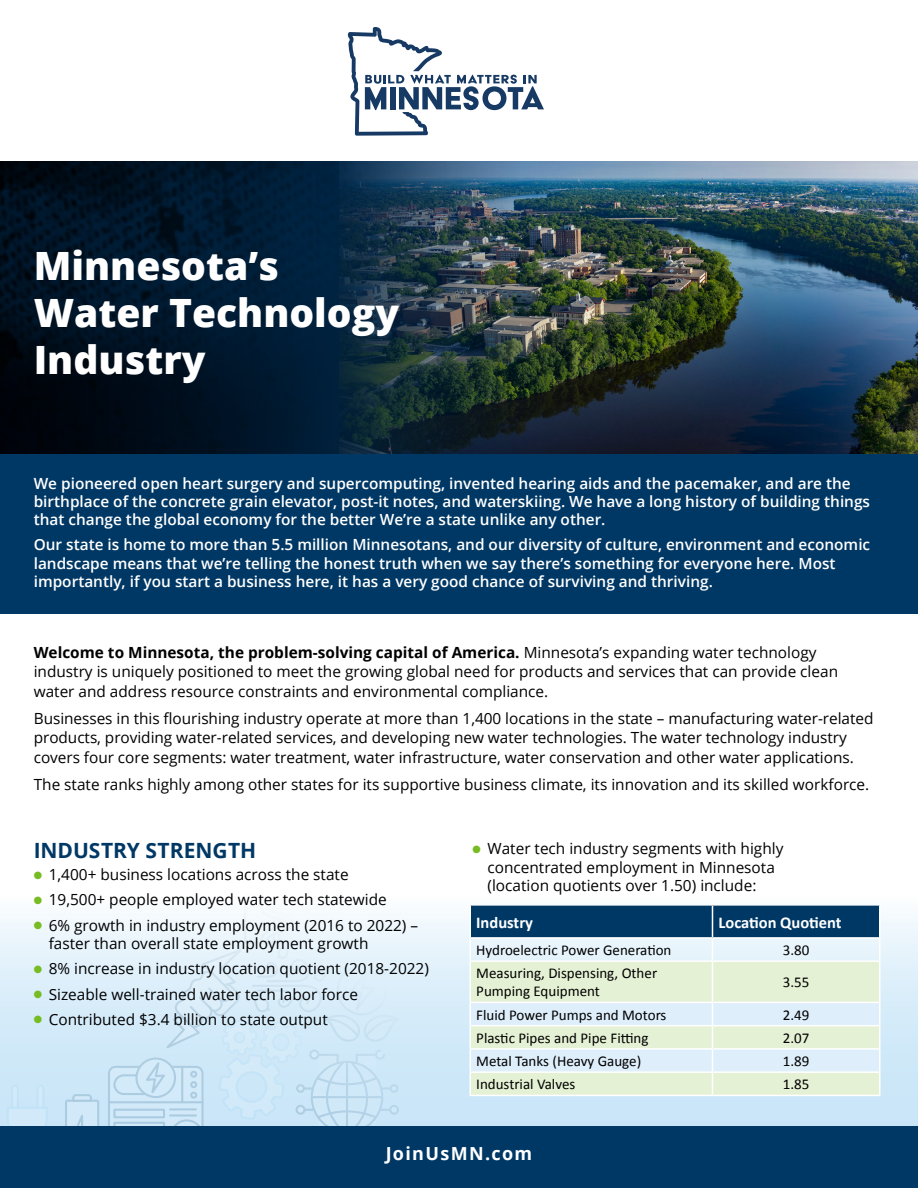
<style>
.page{position:relative;width:918px;height:1188px;background:#fff}
.page>*{position:absolute;margin:0;border:0;box-sizing:border-box;transform-origin:0 0}
.header_1{font:800 39px/46.8px "Open Sans";color:#fff}
.subhead_2{font:700 21px "Open Sans";letter-spacing:.005em;color:#003865}
.Paragraph_Style_1{font:700 18px "Open Sans";letter-spacing:.075em;color:#fff}
.table_header{font:700 16.5px "Calibri";color:#fff}
.body_text{font:15.3px/19.8px "Open Sans";color:#000}
.intro_text{font:600 15.3px/18.5px "Open Sans";color:#fff}
.TABLE_TEXT{font:15px/18px "Calibri";color:#000}
.s1{font-weight:700}
.s2{color:#76bc22}
</style>
<div class="page">
<svg style="left:0;top:916px;width:918px;height:211px;background:#d3e9f7"></svg>
<svg style="left:65px;top:1093px;width:34px;height:34px"></svg>
<svg style="left:6px;top:1083px;width:43px;height:44px;background:#c7e2f4"></svg>
<svg style="left:107px;top:905px;width:300px;height:222px;background:#d7ebf7"></svg>
<div style="left:0;top:161px;width:918px;height:453px;background:#003865"></div>
<img style="left:519px;top:161px;width:399px;height:292px">
<img style="left:0;top:161px;width:519px;height:292px">
<svg style="left:348px;top:27px;width:196px;height:109px"></svg>
<div style="left:0;top:1127px;width:918px;height:61px;background:#003865"></div>
<div style="left:471px;top:962px;width:408px;height:40px;background:#e5f1d4"></div>
<svg style="left:470px;top:905px;width:410px;height:55px;background:#6589a6"></svg>
<hr style="left:470px;top:960px;width:242px;height:2px;background:#fff">
<hr style="left:470px;top:962px;width:1px;height:40px;background:#fff">
<hr style="left:712px;top:960px;width:168px;height:2px;background:#fff">
<hr style="left:712px;top:962px;width:1px;height:40px;background:#fff">
<hr style="left:879px;top:962px;width:1px;height:40px;background:#fff">
<svg style="left:470px;top:1002px;width:410px;height:93px;background:#e3f0e8"></svg>
<hr style="left:470px;top:1095px;width:242px;height:1px;background:#fff">
<hr style="left:712px;top:1095px;width:168px;height:1px;background:#fff">
<h1 class="header_1" style="left:34px;top:241px;width:367px">Minnesota’s<br>Water Technology<br>Industry</h1>
<p class="intro_text" style="left:34px;top:473px;width:838px">We pioneered open heart surgery and supercomputing, invented hearing aids and the pacemaker, and are the birthplace of the concrete grain elevator, post-it notes, and waterskiing. We have a long history of building things that change the global economy for the better We’re a state unlike any other.</p>
<p class="intro_text" style="left:34px;top:535px;width:838px">Our state is home to more than 5.5 million Minnesotans, and our diversity of culture, environment and economic landscape means that we’re telling the honest truth when we say there’s something for everyone here. Most importantly, if you start a business here, it has a very good chance of surviving and thriving.</p>
<p class="body_text" style="left:34px;top:642px;width:806px"><span class="s1">Welcome to Minnesota, the problem-solving capital of America.</span> Minnesota’s expanding water technology industry is uniquely positioned to meet the growing global need for products and services that can provide clean water and address resource constraints and environmental compliance.</p>
<p class="body_text" style="left:34px;top:708px;width:841px">Businesses in this flourishing industry operate at more than 1,400 locations in the state – manufacturing water-related products, providing water-related services, and developing new water technologies. The water technology industry covers four core segments: water treatment, water infrastructure, water conservation and other water applications.</p>
<p class="body_text" style="left:34px;top:774px;width:837px">The state ranks highly among other states for its supportive business climate, its innovation and its skilled workforce.</p>
<h2 class="subhead_2" style="left:34px;top:836px;width:224px">INDUSTRY STRENGTH</h2>
<p class="body_text" style="left:34px;top:864px;width:316px"><span class="s2">●</span> 1,400+ business locations across the state</p>
<p class="body_text" style="left:34px;top:890px;width:355px"><span class="s2">●</span> 19,500+ people employed water tech statewide</p>
<p class="body_text" style="left:49px;top:915px;width:371px;line-height:18.5px;text-indent:-15px"><span class="s2">●</span> 6% growth in industry employment (2016 to 2022) – faster than overall state employment growth</p>
<p class="body_text" style="left:34px;top:958px;width:397px"><span class="s2">●</span> 8% increase in industry location quotient (2018-2022)</p>
<p class="body_text" style="left:34px;top:984px;width:326px"><span class="s2">●</span> Sizeable well-trained water tech labor force</p>
<p class="body_text" style="left:34px;top:1009px;width:296px"><span class="s2">●</span> Contributed $3.4 billion to state output</p>
<p class="body_text" style="left:488px;top:839px;width:297px;line-height:18.5px;text-indent:-15px"><span class="s2">●</span> Water tech industry segments with highly concentrated employment in Minnesota (location quotients over 1.50) include:</p>
<p class="table_header" style="left:476px;top:912px;width:58px">Industry</p>
<p class="table_header" style="left:718px;top:912px;width:125px">Location Quotient</p>
<p class="TABLE_TEXT" style="left:476px;top:941px;width:197px">Hydroelectric Power Generation</p>
<p class="TABLE_TEXT" style="left:783px;top:941px;width:28px">3.80</p>
<p class="TABLE_TEXT" style="left:476px;top:964px;width:182px">Measuring, Dispensing, Other<br>Pumping Equipment</p>
<p class="TABLE_TEXT" style="left:783px;top:973px;width:28px">3.55</p>
<p class="TABLE_TEXT" style="left:476px;top:1006px;width:192px">Fluid Power Pumps and Motors</p>
<p class="TABLE_TEXT" style="left:783px;top:1006px;width:28px">2.49</p>
<p class="TABLE_TEXT" style="left:476px;top:1029px;width:174px">Plastic Pipes and Pipe Fitting</p>
<p class="TABLE_TEXT" style="left:783px;top:1029px;width:28px">2.07</p>
<p class="TABLE_TEXT" style="left:476px;top:1052px;width:167px">Metal Tanks (Heavy Gauge)</p>
<p class="TABLE_TEXT" style="left:783px;top:1052px;width:28px">1.89</p>
<p class="TABLE_TEXT" style="left:476px;top:1075px;width:101px">Industrial Valves</p>
<p class="TABLE_TEXT" style="left:783px;top:1075px;width:28px">1.85</p>
<p class="Paragraph_Style_1" style="left:386px;top:1140px;width:148px">JoinUsMN.com</p>
</div>
